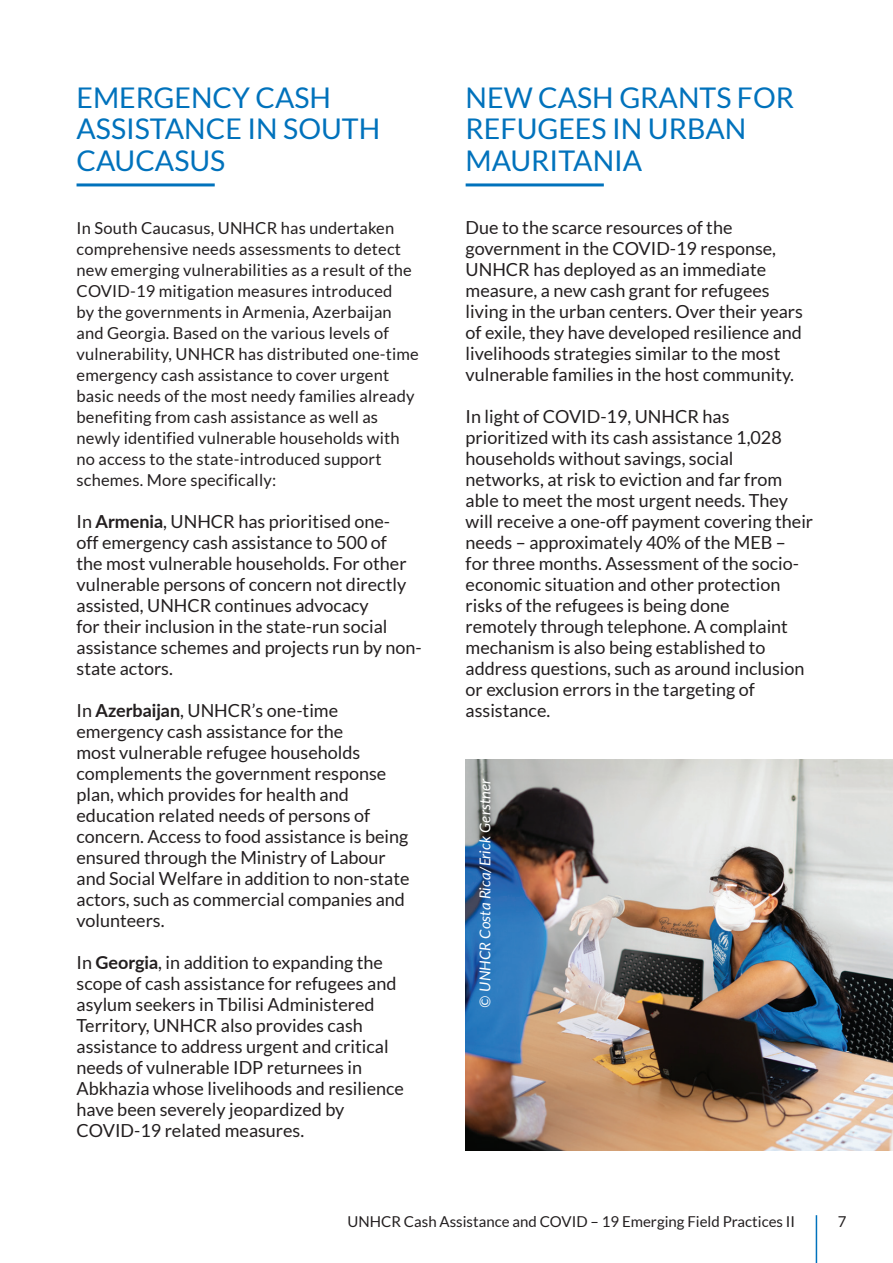
<style>
.page{position:relative;width:893px;height:1263px;background:#fff}
.page>*{position:absolute;margin:0;border:0;box-sizing:border-box;transform-origin:0 0}
.t1{font:28.5px/31.3px "Lato";color:#0072bc}
.t2{font:18px/21px "Lato";color:#231f20}
.t3{font:16.5px/21px "Lato";letter-spacing:.01em;color:#231f20}
.t4{font:15px "Lato";color:#231f20}
.t5{font:italic 15px "Lato";color:#fff}
.s1{font-weight:700}
</style>
<div class="page">
<hr style="left:816px;top:1215px;width:1px;height:48px;background:#0072bc">
<hr style="left:466px;top:183px;width:138px;height:3px;background:#0072bc">
<hr style="left:77px;top:183px;width:138px;height:3px;background:#0072bc">
<img style="left:466px;top:759px;width:427px;height:391px">
<h1 class="t1" style="left:77px;top:82px;width:305px">EMERGENCY CASH<br>ASSISTANCE IN SOUTH<br>CAUCASUS</h1>
<p class="t3" style="left:77px;top:217px;width:344px">In South Caucasus, UNHCR has undertaken comprehensive needs assessments to detect new emerging vulnerabilities as a result of the COVID-19 mitigation measures introduced<br>by the governments in Armenia, Azerbaijan and Georgia. Based on the various levels of vulnerability, UNHCR has distributed one-time emergency cash assistance to cover urgent basic needs of the most needy families already benefiting from cash assistance as well as newly identified vulnerable households with no access to the state-introduced support schemes. More specifically:</p>
<p class="t2" style="left:77px;top:511px;width:347px">In <span class="s1">Armenia</span>, UNHCR has prioritised one-<br>off emergency cash assistance to 500 of<br>the most vulnerable households. For other vulnerable persons of concern not directly assisted, UNHCR continues advocacy<br>for their inclusion in the state-run social assistance schemes and projects run by non&shy;state actors.</p>
<p class="t2" style="left:77px;top:700px;width:334px">In <span class="s1">Azerbaijan</span>, UNHCR’s one-time emergency cash assistance for the<br>most vulnerable refugee households complements the government response plan, which provides for health and education related needs of persons of concern. Access to food assistance is being ensured through the Ministry of Labour and Social Welfare in addition to non-state actors, such as commercial companies and volunteers.</p>
<p class="t2" style="left:77px;top:952px;width:329px">In <span class="s1">Georgia</span>, in addition to expanding the scope of cash assistance for refugees and asylum seekers in Tbilisi Administered Territory, UNHCR also provides cash assistance to address urgent and critical needs of vulnerable IDP returnees in Abkhazia whose livelihoods and resilience have been severely jeopardized by COVID-19 related measures.</p>
<h1 class="t1" style="left:466px;top:82px;width:330px">NEW CASH GRANTS FOR<br>REFUGEES IN URBAN<br>MAURITANIA</h1>
<p class="t2" style="left:466px;top:217px;width:339px">Due to the scarce resources of the government in the COVID-19 response, UNHCR has deployed as an immediate measure, a new cash grant for refugees living in the urban centers. Over their years of exile, they have developed resilience and livelihoods strategies similar to the most vulnerable families in the host community.</p>
<p class="t2" style="left:466px;top:406px;width:349px">In light of COVID-19, UNHCR has prioritized with its cash assistance 1,028 households without savings, social networks, at risk to eviction and far from able to meet the most urgent needs. They will receive a one-off payment covering their needs – approximately 40% of the MEB – for three months. Assessment of the socio&shy;economic situation and other protection risks of the refugees is being done<br>remotely through telephone. A complaint mechanism is also being established to address questions, such as around inclusion or exclusion errors in the targeting of assistance.</p>
<p class="t5" style="left:474px;top:1008px;width:231px;rotate:-90deg">© UNHCR Costa Rica/Erick Gerstner</p>
<p class="t4" style="left:347px;top:1213px;width:449px">UNHCR Cash Assistance and COVID – 19 Emerging Field Practices II</p>
<p class="t4" style="left:838px;top:1213px;width:10px">7</p>
</div>
